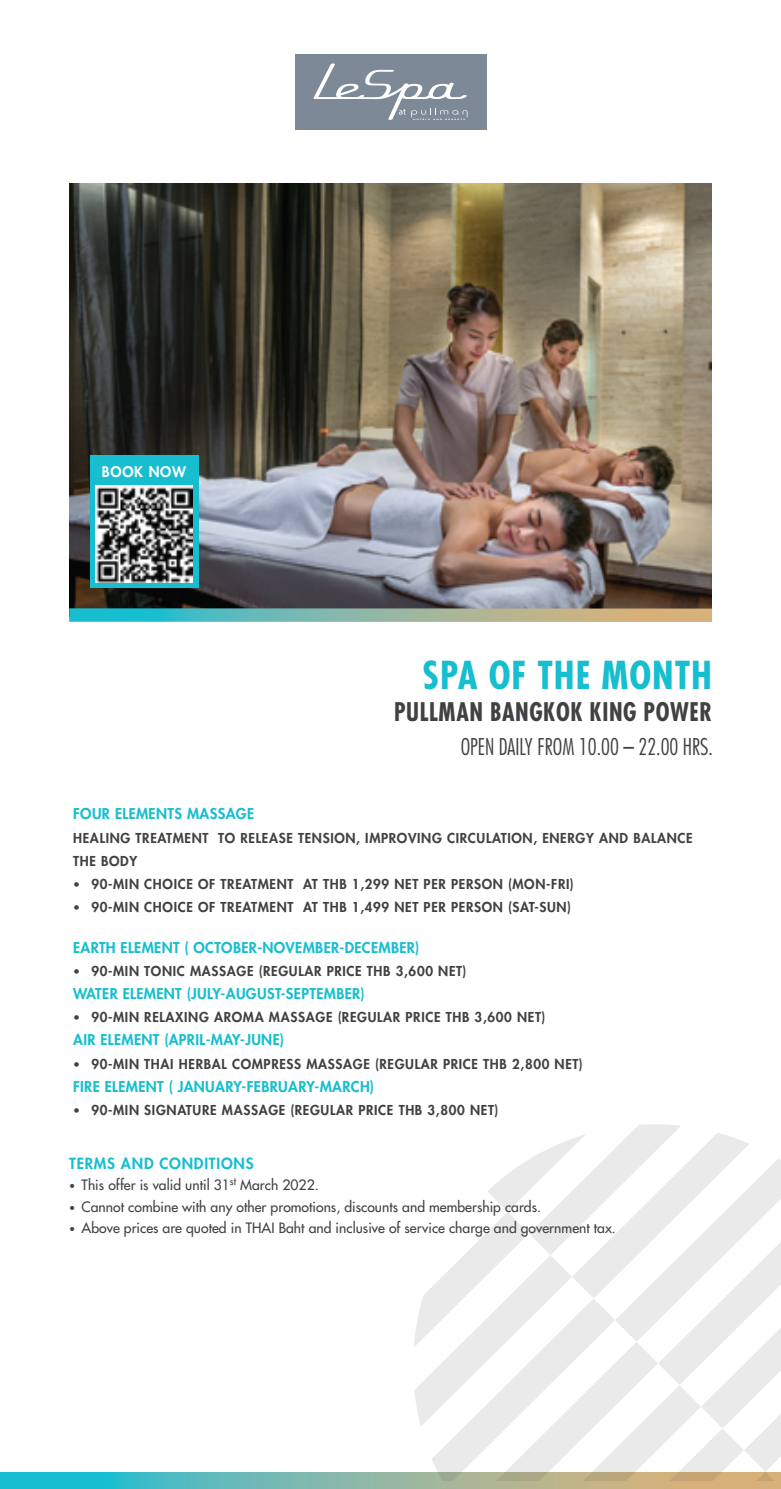
<style>
.page{position:relative;width:781px;height:1489px;background:#fff}
.page>*{position:absolute;margin:0;border:0;box-sizing:border-box;transform-origin:0 0}
.t1{font:700 condensed 37.5px "Futura Std";letter-spacing:.025em;color:#16becf}
.t2{font:700 condensed 25px "Futura Std";letter-spacing:.025em;color:#414042;scale:.95 1}
.t3{font:300 condensed 22.5px "Futura Std";color:#414042;scale:.95 1}
.t4{font:800 15px "Futura Std";letter-spacing:.05em;color:#16becf}
.t5{font:800 14.5px "Futura Std";letter-spacing:.025em;color:#16becf}
.t6{font:800 14.25px "Futura Std";letter-spacing:.05em;color:#fff}
.t7{font:500 14px "Futura Std";color:#414042}
.t8{font:800 13.25px/23.2px "Futura Std";letter-spacing:.05em;color:#424142}
.s1{font-size:12px}
.s2{font-size:10.75px}
</style>
<div class="page">
<img style="left:69px;top:184px;width:642px;height:424px">
<svg style="left:0;top:1472px;width:780px;height:17px;background:#77b8ab"></svg>
<svg style="left:69px;top:608px;width:642px;height:14px;background:#87b4a1"></svg>
<div style="left:294px;top:54px;width:192px;height:75px;background:#7d8997"></div>
<svg style="left:313px;top:63px;width:154px;height:57px"></svg>
<svg style="left:413px;top:1124px;width:367px;height:356px"></svg>
<div style="left:90px;top:455px;width:108px;height:133px;background:#16becf"></div>
<img style="left:96px;top:486px;width:97px;height:97px">
<p class="t6" style="left:102px;top:463px;width:85px">BOOK NOW</p>
<h1 class="t1" style="left:422px;top:652px;width:291px">SPA OF THE MONTH</h1>
<h2 class="t2" style="left:394px;top:697px;width:336px">PULLMAN BANGKOK KING POWER</h2>
<h3 class="t3" style="left:460px;top:733px;width:267px">OPEN DAILY FROM 10.00 – 22.00 HRS.</h3>
<p class="t5" style="left:73px;top:805px;width:182px">FOUR ELEMENTS MASSAGE</p>
<p class="t8" style="left:73px;top:826px;width:620px">HEALING TREATMENT TO RELEASE TENSION, IMPROVING CIRCULATION, ENERGY AND BALANCE<br>THE BODY</p>
<p class="t8" style="left:73px;top:872px;width:502px"><span class="s1">•</span> 90-MIN CHOICE OF TREATMENT AT THB 1,299 NET PER PERSON (MON-FRI)</p>
<p class="t8" style="left:73px;top:896px;width:499px"><span class="s1">•</span> 90-MIN CHOICE OF TREATMENT AT THB 1,499 NET PER PERSON (SAT-SUN)</p>
<p class="t5" style="left:73px;top:938px;width:347px">EARTH ELEMENT ( OCTOBER-NOVEMBER-DECEMBER)</p>
<p class="t8" style="left:73px;top:959px;width:394px"><span class="s1">•</span> 90-MIN TONIC MASSAGE (REGULAR PRICE THB 3,600 NET)</p>
<p class="t5" style="left:73px;top:984px;width:293px">WATER ELEMENT (JULY-AUGUST-SEPTEMBER)</p>
<p class="t8" style="left:73px;top:1005px;width:473px"><span class="s1">•</span> 90-MIN RELAXING AROMA MASSAGE (REGULAR PRICE THB 3,600 NET)</p>
<p class="t5" style="left:73px;top:1031px;width:212px">AIR ELEMENT (APRIL-MAY-JUNE)</p>
<p class="t8" style="left:73px;top:1052px;width:511px"><span class="s1">•</span> 90-MIN THAI HERBAL COMPRESS MASSAGE (REGULAR PRICE THB 2,800 NET)</p>
<p class="t5" style="left:73px;top:1077px;width:302px">FIRE ELEMENT ( JANUARY-FEBRUARY-MARCH)</p>
<p class="t8" style="left:73px;top:1098px;width:426px"><span class="s1">•</span> 90-MIN SIGNATURE MASSAGE (REGULAR PRICE THB 3,800 NET)</p>
<p class="t4" style="left:69px;top:1154px;width:186px">TERMS AND CONDITIONS</p>
<p class="t7" style="left:69px;top:1176px;width:251px"><span class="s2">•</span> This offer is valid until 31<sup>st</sup> March 2022.</p>
<p class="t7" style="left:69px;top:1198px;width:473px"><span class="s2">•</span> Cannot combine with any other promotions, discounts and membership cards.</p>
<p class="t7" style="left:69px;top:1219px;width:548px"><span class="s2">•</span> Above prices are quoted in THAI Baht and inclusive of service charge and government tax.</p>
</div>
